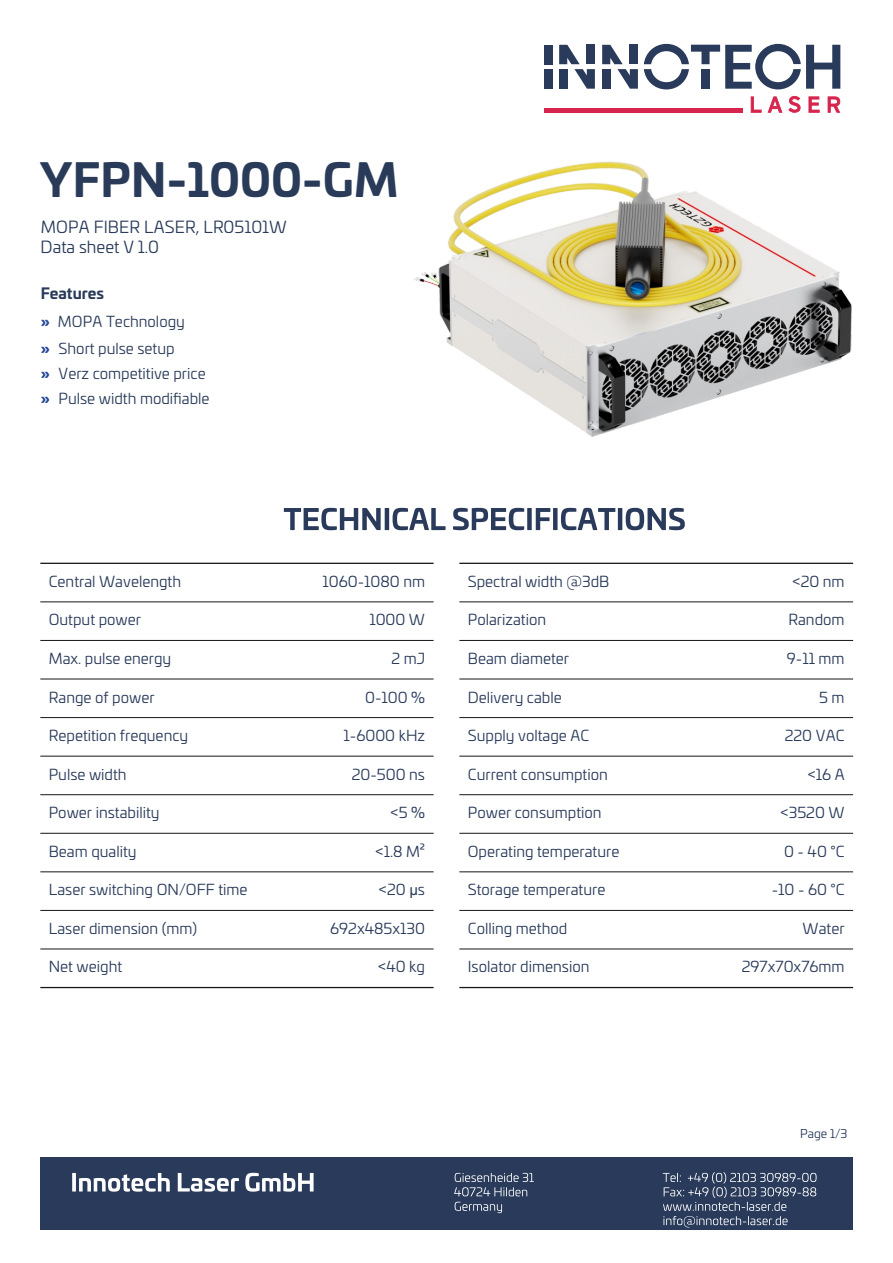
<style>
.page{position:relative;width:893px;height:1263px;background:#fff}
.page>*{position:absolute;margin:0;border:0;box-sizing:border-box;transform-origin:0 0}
.t1{font:700 45px "Univia Pro";letter-spacing:.01em;color:#293b59}
.t2{font:16.5px/19.8px "Univia Pro";color:#293b59}
.t3{font:15px "Univia Pro";color:#293a5a}
.t4{font:15px/27.5px "Univia Pro";color:#293b59}
.t5{font:12px "Univia Pro";color:#293a5a}
.s1{font-weight:700}
.s2{font-weight:700;color:#264796}
.s3{font-family:"Arial"}
</style>
<div class="page">
<div style="left:40px;top:1157px;width:812px;height:73px;background:#293a5a"></div>
<svg style="left:72px;top:1173px;width:242px;height:18px"></svg>
<svg style="left:454px;top:1173px;width:80px;height:23px"></svg>
<svg style="left:455px;top:1202px;width:47px;height:11px"></svg>
<svg style="left:663px;top:1172px;width:154px;height:55px"></svg>
<svg style="left:284px;top:508px;width:80px;height:22px"></svg>
<hr style="left:40px;top:987px;width:394px;height:1px;background:#151616">
<hr style="left:40px;top:949px;width:394px;height:1px;background:#151616">
<hr style="left:40px;top:910px;width:394px;height:1px;background:#151616">
<hr style="left:40px;top:871px;width:394px;height:1px;background:#151616">
<hr style="left:40px;top:833px;width:394px;height:1px;background:#151616">
<hr style="left:40px;top:794px;width:394px;height:1px;background:#151616">
<hr style="left:40px;top:756px;width:394px;height:1px;background:#151616">
<hr style="left:40px;top:717px;width:394px;height:1px;background:#151616">
<hr style="left:40px;top:679px;width:394px;height:1px;background:#151616">
<hr style="left:40px;top:640px;width:394px;height:1px;background:#151616">
<hr style="left:40px;top:602px;width:394px;height:1px;background:#151616">
<hr style="left:40px;top:563px;width:394px;height:1px;background:#151616">
<hr style="left:459px;top:987px;width:394px;height:1px;background:#151616">
<hr style="left:459px;top:949px;width:394px;height:1px;background:#151616">
<hr style="left:459px;top:910px;width:394px;height:1px;background:#151616">
<hr style="left:459px;top:871px;width:394px;height:1px;background:#151616">
<hr style="left:459px;top:833px;width:394px;height:1px;background:#151616">
<hr style="left:459px;top:794px;width:394px;height:1px;background:#151616">
<hr style="left:459px;top:756px;width:394px;height:1px;background:#151616">
<hr style="left:459px;top:717px;width:394px;height:1px;background:#151616">
<hr style="left:459px;top:679px;width:394px;height:1px;background:#151616">
<hr style="left:459px;top:640px;width:394px;height:1px;background:#151616">
<hr style="left:459px;top:602px;width:394px;height:1px;background:#151616">
<img style="left:364px;top:43px;width:490px;height:521px">
<h1 class="t1" style="left:40px;top:161px;width:360px">YFPN-1000-GM</h1>
<p class="t2" style="left:41px;top:218px;width:248px">MOPA FIBER LASER, LR05101W<br>Data sheet V 1.0</p>
<p class="t4" style="left:41px;top:281px;width:146px"><span class="s1">Features<br></span><span class="s2">»</span> MOPA Technology <span class="s2">»</span> Short pulse setup</p>
<p class="t4" style="left:41px;top:361px;width:170px;line-height:25.3px"><span class="s2">»</span> Verz competitive price <span class="s2">»</span> Pulse width modifiable</p>
<p class="t3" style="left:49px;top:575px;width:134px">Central Wavelength</p>
<p class="t3" style="left:323px;top:575px;width:104px">1060-1080 nm</p>
<p class="t3" style="left:49px;top:613px;width:94px">Output power</p>
<p class="t3" style="left:369px;top:613px;width:57px">1000 W</p>
<p class="t3" style="left:49px;top:652px;width:124px">Max. pulse energy</p>
<p class="t3" style="left:391px;top:652px;width:35px">2 mJ</p>
<p class="t3" style="left:49px;top:690px;width:107px">Range of power</p>
<p class="t3" style="left:365px;top:690px;width:62px">0-100 %</p>
<p class="t3" style="left:49px;top:729px;width:141px">Repetition frequency</p>
<p class="t3" style="left:344px;top:729px;width:83px">1-6000 kHz</p>
<p class="t3" style="left:49px;top:768px;width:79px">Pulse width</p>
<p class="t3" style="left:352px;top:768px;width:75px">20-500 ns</p>
<p class="t3" style="left:49px;top:806px;width:112px">Power instability</p>
<p class="t3" style="left:391px;top:806px;width:36px">&lt;5 %</p>
<p class="t3" style="left:49px;top:845px;width:89px">Beam quality</p>
<p class="t3" style="left:376px;top:845px;width:51px">&lt;1.8 M²</p>
<p class="t3" style="left:49px;top:883px;width:200px">Laser switching ON/OFF time</p>
<p class="t3" style="left:379px;top:883px;width:48px">&lt;20 <span class="s3">μ</span>s</p>
<p class="t3" style="left:49px;top:922px;width:150px">Laser dimension (mm)</p>
<p class="t3" style="left:330px;top:922px;width:96px">692x485x130</p>
<p class="t3" style="left:49px;top:960px;width:75px">Net weight</p>
<p class="t3" style="left:378px;top:960px;width:48px">&lt;40 kg</p>
<p class="t3" style="left:468px;top:575px;width:143px">Spectral width @3dB</p>
<p class="t3" style="left:792px;top:575px;width:54px">&lt;20 nm</p>
<p class="t3" style="left:468px;top:613px;width:80px">Polarization</p>
<p class="t3" style="left:788px;top:613px;width:58px">Random</p>
<p class="t3" style="left:468px;top:652px;width:103px">Beam diameter</p>
<p class="t3" style="left:787px;top:652px;width:59px">9-11 mm</p>
<p class="t3" style="left:468px;top:690px;width:95px">Delivery cable</p>
<p class="t3" style="left:819px;top:690px;width:27px">5 m</p>
<p class="t3" style="left:468px;top:729px;width:123px">Supply voltage AC</p>
<p class="t3" style="left:785px;top:729px;width:61px">220 VAC</p>
<p class="t3" style="left:468px;top:768px;width:141px">Current consumption</p>
<p class="t3" style="left:808px;top:768px;width:38px">&lt;16 A</p>
<p class="t3" style="left:468px;top:806px;width:135px">Power consumption</p>
<p class="t3" style="left:780px;top:806px;width:66px">&lt;3520 W</p>
<p class="t3" style="left:468px;top:845px;width:153px">Operating temperature</p>
<p class="t3" style="left:784px;top:845px;width:62px">0 - 40 °C</p>
<p class="t3" style="left:468px;top:883px;width:139px">Storage temperature</p>
<p class="t3" style="left:772px;top:883px;width:74px">-10 - 60 °C</p>
<p class="t3" style="left:468px;top:922px;width:101px">Colling method</p>
<p class="t3" style="left:803px;top:922px;width:44px">Water</p>
<p class="t3" style="left:468px;top:960px;width:123px">Isolator dimension</p>
<p class="t3" style="left:742px;top:960px;width:104px">297x70x76mm</p>
<p class="t5" style="left:800px;top:1128px;width:49px">Page 1/3</p>
</div>
